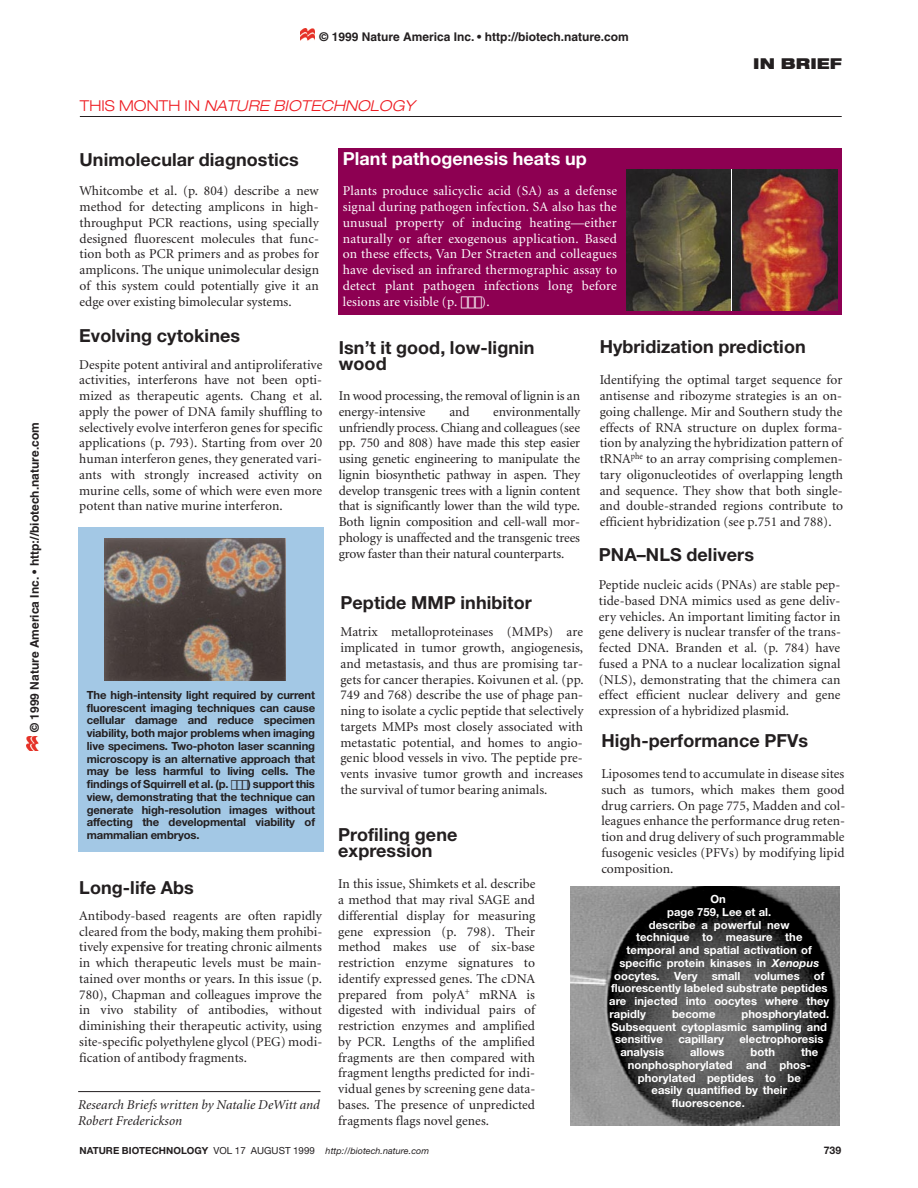
<style>
.page{position:relative;width:918px;height:1188px;background:#fff}
.page>*{position:absolute;margin:0;border:0;box-sizing:border-box;transform-origin:0 0}
.t1{font:700 18px/15.8px "Helvetica Neue";letter-spacing:.005em;color:#231f20}
.t2{font:700 18px "Helvetica Neue";letter-spacing:.005em;color:#fff}
.t3{font:italic 300 expanded 15px "Helvetica Neue";letter-spacing:.005em;color:#ee1d23}
.t4{font:900 expanded 15px "Helvetica Neue";letter-spacing:.01em;color:#231f20}
.t5{font:13.5px/15.8px "Minion";letter-spacing:.005em;color:#231f20;text-align:justify}
.t6{font:13.5px/15.8px "Minion";letter-spacing:.015em;color:#fff;text-align:justify}
.t7{font:italic 13.5px/15.8px "Minion";letter-spacing:.005em;color:#231f20}
.t8{font:700 12px "Helvetica";color:#231f20}
.t9{font:700 11.25px/12.8px "Helvetica Neue";letter-spacing:-.01em;color:#231f20;text-align:justify}
.t10{font:700 11.25px "Helvetica Neue";letter-spacing:.005em;color:#fff}
.t11{font:700 10.5px "Helvetica Neue";color:#231f20}
.t12{font:italic 9px "Helvetica Neue";letter-spacing:.005em;color:#231f20}
.s1{font-style:normal}
.s2{font-style:italic}
.s3{font-weight:700;font-style:normal;font-size:9.75px}
.s4{font-style:normal;font-size:9.75px}
</style>
<div class="page">
<div style="left:78px;top:528px;width:246px;height:324px;background:#a3c8e5"></div>
<hr style="left:80px;top:116px;width:762px;height:1px;background:#231f20">
<hr style="left:78px;top:1091px;width:243px;height:1px;background:#231f20">
<div style="left:339px;top:148px;width:503px;height:166px;background:#8d0052"></div>
<img style="left:626px;top:170px;width:106px;height:141px">
<img style="left:732px;top:170px;width:105px;height:141px">
<img style="left:104px;top:539px;width:182px;height:141px">
<img style="left:571px;top:886px;width:269px;height:240px">
<img style="left:301px;top:28px;width:14px;height:13px">
<img style="left:26px;top:736px;width:13px;height:14px">
<p class="t8" style="left:27px;top:732px;width:311px;rotate:-90deg">© 1999 Nature America Inc. • http://biotech.nature.com</p>
<p class="t8" style="left:320px;top:29px;width:311px">© 1999 Nature America Inc. • http://biotech.nature.com</p>
<p class="t3" style="left:80px;top:100px;width:337px"><span class="s1">THIS MONTH IN</span> NATUREBIOTECHNOLOGY</p>
<h1 class="t1" style="left:80px;top:153px;width:221px">Unimolecular diagnostics</h1>
<p class="t5" style="left:80px;top:184px;width:241px">Whitcombe et al. (p. 804) describe a new method for detecting amplicons in high&shy;throughput PCR reactions, using specially designed fluorescent molecules that func&shy;tion both as PCR primers and as probes for amplicons. The unique unimolecular design of this system could potentially give it an edge over existing bimolecular systems.</p>
<h1 class="t2" style="left:343px;top:152px;width:245px">Plant pathogenesis heats up</h1>
<p class="t6" style="left:343px;top:184px;width:276px">Plants produce salicyclic acid (SA) as a defense signal during pathogen infection. SA also has the unusual property of inducing heating—either naturally or after exogenous application. Based on these effects, Van Der Straeten and colleagues have devised an infrared thermographic assay to detect plant pathogen infections long before lesions are visible (p.</p>
<p class="t6" style="left:474px;top:294px;width:17px">✓).</p>
<p class="t4" style="left:753px;top:58px;width:90px">IN BRIEF</p>
<h1 class="t1" style="left:79px;top:329px;width:163px">Evolving cytokines</h1>
<p class="t5" style="left:79px;top:357px;width:245px">Despite potent antiviral and antiproliferative activities, interferons have not been opti&shy;mized as therapeutic agents. Chang et al. apply the power of DNA family shuffling to selectively evolve interferon genes for specific applications (p. 793). Starting from over 20 human interferon genes, they generated vari&shy;ants with strongly increased activity on murine cells, some of which were even more potent than native murine interferon.</p>
<p class="t9" style="left:87px;top:689px;width:230px">The high-intensity light required by current fluorescent imaging techniques can cause cellular damage and reduce specimen viability, both major problems when imaging live specimens. Two-photon laser scanning microscopy is an alternative approach that may be less harmful to living cells. The findings of Squirrell et al. (p. ✓) support this view, demonstrating that the technique can generate high-resolution images without affecting the developmental viability of mammalian embryos.</p>
<h1 class="t1" style="left:79px;top:881px;width:116px">Long-life Abs</h1>
<p class="t5" style="left:79px;top:909px;width:245px">Antibody-based reagents are often rapidly cleared from the body, making them prohibi&shy;tively expensive for treating chronic ailments in which therapeutic levels must be main&shy;tained over months or years. In this issue (p.<br>780), Chapman and colleagues improve the in vivo stability of antibodies, without diminishing their therapeutic activity, using site-specific polyethylene glycol (PEG) modi&shy;fication of antibody fragments.</p>
<p class="t7" style="left:78px;top:1098px;width:243px">Research Briefs written by Natalie DeWitt and<br>Robert Frederickson</p>
<h1 class="t1" style="left:339px;top:341px;width:197px">Isn’t it good, low-lignin wood</h1>
<p class="t5" style="left:339px;top:389px;width:243px">In wood processing, the removal of lignin is an energy-intensive</p>
<p class="t5" style="left:339px;top:405px;width:243px;text-indent:154px">environmentally unfriendly process. Chiang and colleagues (see pp. 750 and 808) have made this step easier using genetic engineering to manipulate the lignin biosynthetic pathway in aspen. They develop transgenic trees with a lignin content that is significantly lower than the wild type.<br>Both lignin composition and cell-wall mor&shy;phology is unaffected and the transgenic trees grow faster than their natural counterparts.</p>
<p class="t5" style="left:449px;top:405px;width:22px">and</p>
<h1 class="t1" style="left:340px;top:596px;width:193px">Peptide MMP inhibitor</h1>
<p class="t5" style="left:340px;top:625px;width:245px">Matrix metalloproteinases (MMPs) are implicated in tumor growth, angiogenesis, and metastasis, and thus are promising tar&shy;gets for cancer therapies. Koivunen et al. (pp.<br>749 and 768) describe the use of phage pan&shy;ning to isolate a cyclic peptide that selectively targets MMPs most closely associated with metastatic potential, and homes to angio&shy;genic blood vessels in vivo. The peptide pre&shy;vents invasive tumor growth and increases the survival of tumor bearing animals.</p>
<h1 class="t1" style="left:338px;top:829px;width:121px">Profiling gene expression</h1>
<p class="t5" style="left:338px;top:877px;width:199px">In this issue, Shimkets et al. describe a method that may rival SAGE and differential display for measuring gene expression (p. 798). Their method makes use of six-base restriction enzyme signatures to identify expressed genes. The cDNA prepared from polyA<sup>+</sup> mRNA is digested with individual pairs of restriction enzymes and amplified by PCR. Lengths of the amplified fragments are then compared with fragment lengths predicted for indi&shy;vidual genes by screening gene data&shy;bases. The presence of unpredicted fragments flags novel genes.</p>
<h1 class="t1" style="left:600px;top:341px;width:208px">Hybridization prediction</h1>
<p class="t5" style="left:600px;top:373px;width:245px">Identifying the optimal target sequence for antisense and ribozyme strategies is an on&shy;going challenge. Mir and Southern study the effects of RNA structure on duplex forma&shy;tion by analyzing the hybridization pattern of tRNA<sup>phe</sup> to an array comprising complemen&shy;tary oligonucleotides of overlapping length and sequence. They show that both single&shy;and double-stranded regions contribute to efficient hybridization (see p.751 and 788).</p>
<h1 class="t1" style="left:599px;top:548px;width:157px">PNA–NLS delivers</h1>
<p class="t5" style="left:599px;top:578px;width:244px">Peptide nucleic acids (PNAs) are stable pep&shy;tide-based DNA mimics used as gene deliv&shy;ery vehicles. An important limiting factor in gene delivery is nuclear transfer of the trans&shy;fected DNA. Branden et al. (p. 784) have fused a PNA to a nuclear localization signal (NLS), demonstrating that the chimera can effect efficient nuclear delivery and gene expression of a hybridized plasmid.</p>
<h1 class="t1" style="left:601px;top:734px;width:208px">High-performance PFVs</h1>
<p class="t5" style="left:601px;top:767px;width:245px">Liposomes tend to accumulate in disease sites such as tumors, which makes them good drug carriers. On page 775, Madden and col&shy;leagues enhance the performance drug reten&shy;tion and drug delivery of such programmable fusogenic vesicles (PFVs) by modifying lipid composition.</p>
<p class="t10" style="left:710px;top:895px;width:17px">On</p>
<p class="t10" style="left:667px;top:908px;width:106px">page 759, Lee et al.</p>
<p class="t10" style="left:649px;top:920px;width:142px">describe a powerful new</p>
<p class="t10" style="left:636px;top:933px;width:168px">technique to measure the</p>
<p class="t10" style="left:627px;top:946px;width:187px">temporal and spatial activation of</p>
<p class="t10" style="left:619px;top:959px;width:201px">specific protein kinases in <span class="s2">Xenopus</span></p>
<p class="t10" style="left:614px;top:971px;width:212px">oocytes<span class="s2">.</span> Very small volumes of</p>
<p class="t10" style="left:611px;top:984px;width:218px">fluorescently labeled substrate peptides</p>
<p class="t10" style="left:609px;top:997px;width:222px">are injected into oocytes where they</p>
<p class="t10" style="left:609px;top:1010px;width:38px">rapidly</p>
<p class="t10" style="left:672px;top:1010px;width:45px">become</p>
<p class="t10" style="left:742px;top:1010px;width:89px">phosphorylated.</p>
<p class="t10" style="left:612px;top:1022px;width:217px">Subsequent cytoplasmic sampling and</p>
<p class="t10" style="left:615px;top:1035px;width:49px">sensitive</p>
<p class="t10" style="left:678px;top:1035px;width:47px">capillary</p>
<p class="t10" style="left:739px;top:1035px;width:86px">electrophoresis</p>
<p class="t10" style="left:620px;top:1048px;width:45px">analysis</p>
<p class="t10" style="left:690px;top:1048px;width:36px">allows</p>
<p class="t10" style="left:751px;top:1048px;width:26px">both</p>
<p class="t10" style="left:801px;top:1048px;width:19px">the</p>
<p class="t10" style="left:628px;top:1061px;width:184px">nonphosphorylated and phos-</p>
<p class="t10" style="left:638px;top:1073px;width:164px">phorylated peptides to be</p>
<p class="t10" style="left:651px;top:1086px;width:137px">easily quantified by their</p>
<p class="t10" style="left:672px;top:1099px;width:75px">fluorescence.</p>
<p class="t12" style="left:79px;top:1147px;width:351px"><span class="s3">NATURE BIOTECHNOLOGY</span> <span class="s4">VOL 17 AUGUST 1999</span> http://biotech.nature.com</p>
<p class="t11" style="left:824px;top:1146px;width:19px">739</p>
</div>
